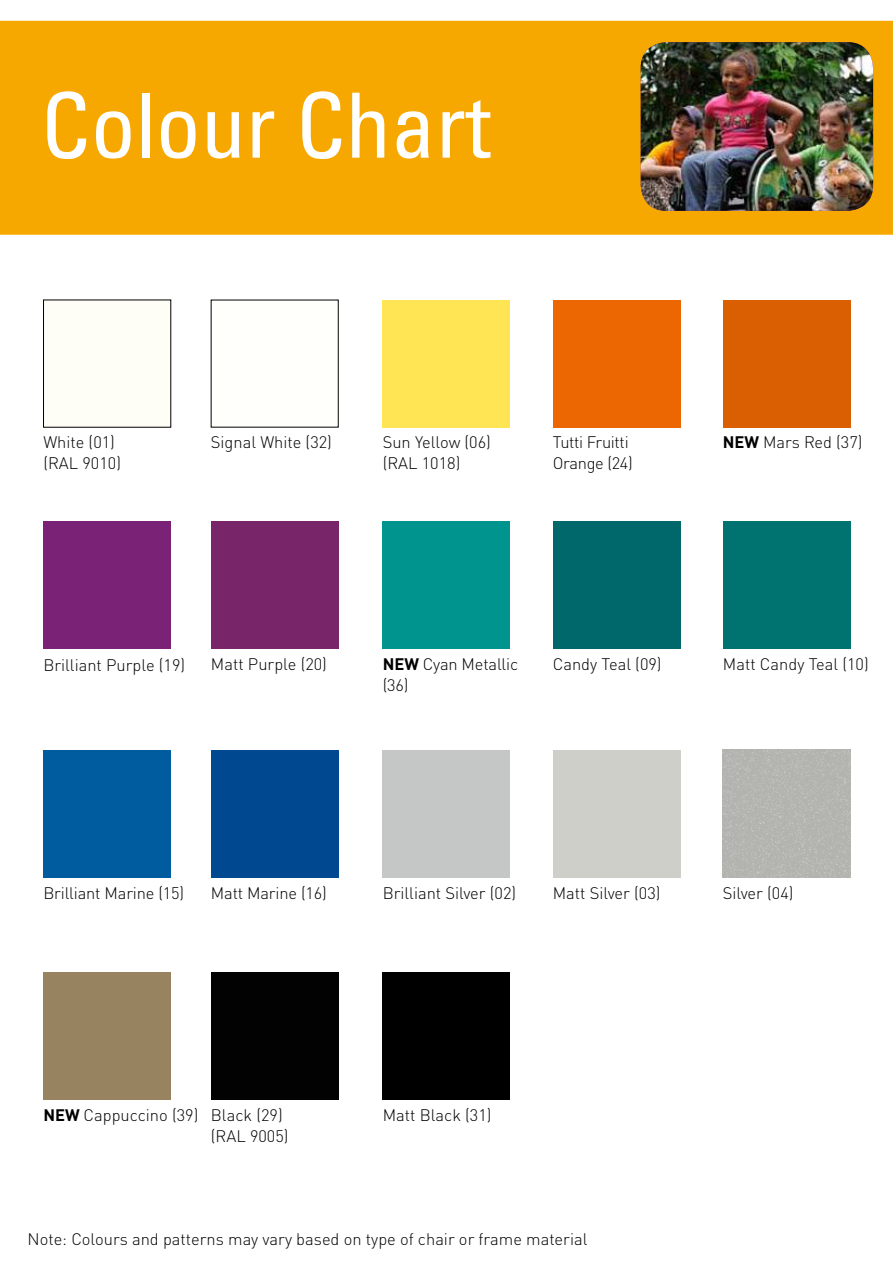
<style>
.page{position:relative;width:893px;height:1263px;background:#fff}
.page>*{position:absolute;margin:0;border:0;box-sizing:border-box;transform-origin:0 0}
.t1{font:condensed 90px "Univers Com 57";color:#fff}
.t2{font:300 16.5px/21px "DINOT";color:#000}
.t3{font:300 16.5px "DINOT";letter-spacing:-.02em;color:#000}
.s1{font-weight:700}
</style>
<div class="page">
<div style="left:0;top:21px;width:893px;height:214px;background:#f7a800"></div>
<img style="left:641px;top:42px;width:232px;height:169px">
<div style="left:44px;top:300px;width:127px;height:127px;background:#fffef6"></div>
<div style="left:383px;top:300px;width:127px;height:127px;background:#ffe554"></div>
<div style="left:211px;top:750px;width:127px;height:127px;background:#004890"></div>
<div style="left:383px;top:522px;width:127px;height:127px;background:#00948e"></div>
<div style="left:43px;top:522px;width:128px;height:127px;background:#792276"></div>
<div style="left:43px;top:750px;width:128px;height:127px;background:#005c9f"></div>
<div style="left:723px;top:300px;width:127px;height:127px;background:#da5f02"></div>
<div style="left:553px;top:300px;width:127px;height:127px;background:#ec6602"></div>
<div style="left:211px;top:522px;width:127px;height:127px;background:#782569"></div>
<div style="left:211px;top:972px;width:127px;height:128px;background:#020203"></div>
<div style="left:383px;top:972px;width:127px;height:128px;background:#000"></div>
<div style="left:383px;top:750px;width:127px;height:127px;background:#c5c6c6"></div>
<div style="left:553px;top:750px;width:127px;height:127px;background:#cfcfc9"></div>
<img style="left:723px;top:750px;width:127px;height:127px">
<div style="left:553px;top:522px;width:127px;height:127px;background:#00676b"></div>
<div style="left:723px;top:522px;width:127px;height:127px;background:#007270"></div>
<div style="left:43px;top:972px;width:128px;height:128px;background:#988360"></div>
<h1 class="t1" style="left:41px;top:69px;width:451px">Colour Chart</h1>
<p class="t2" style="left:43px;top:432px;width:79px">White (01) (RAL 9010)</p>
<p class="t2" style="left:383px;top:432px;width:110px">Sun Yellow (06) (RAL 1018)</p>
<p class="t2" style="left:211px;top:432px;width:123px">Signal White (32)</p>
<p class="t3" style="left:553px;top:432px;width:77px">Tutti Fruitti</p>
<p class="t2" style="left:723px;top:432px;width:141px"><span class="s1">NEW</span> Mars Red (37)</p>
<p class="t3" style="left:553px;top:453px;width:81px">Orange (24)</p>
<p class="t2" style="left:43px;top:654px;width:143px">Brilliant Purple (19)</p>
<p class="t2" style="left:211px;top:654px;width:118px">Matt Purple (20)</p>
<p class="t2" style="left:383px;top:654px;width:137px"><span class="s1">NEW</span> Cyan Metallic (36)</p>
<p class="t2" style="left:553px;top:654px;width:110px">Candy Teal (09)</p>
<p class="t2" style="left:723px;top:654px;width:147px">Matt Candy Teal (10)</p>
<p class="t2" style="left:43px;top:882px;width:142px">Brilliant Marine (15)</p>
<p class="t2" style="left:211px;top:882px;width:117px">Matt Marine (16)</p>
<p class="t2" style="left:383px;top:882px;width:135px">Brilliant Silver (02)</p>
<p class="t2" style="left:553px;top:882px;width:109px">Matt Silver (03)</p>
<p class="t2" style="left:723px;top:882px;width:72px">Silver (04)</p>
<p class="t2" style="left:211px;top:1104px;width:79px;text-indent:-168px"><span class="s1">NEW</span> Cappuccino (39) Black (29) (RAL 9005)</p>
<p class="t2" style="left:383px;top:1104px;width:110px">Matt Black (31)</p>
<p class="t2" style="left:28px;top:1228px;width:561px">Note: Colours and patterns may vary based on type of chair or frame material</p>
</div>
